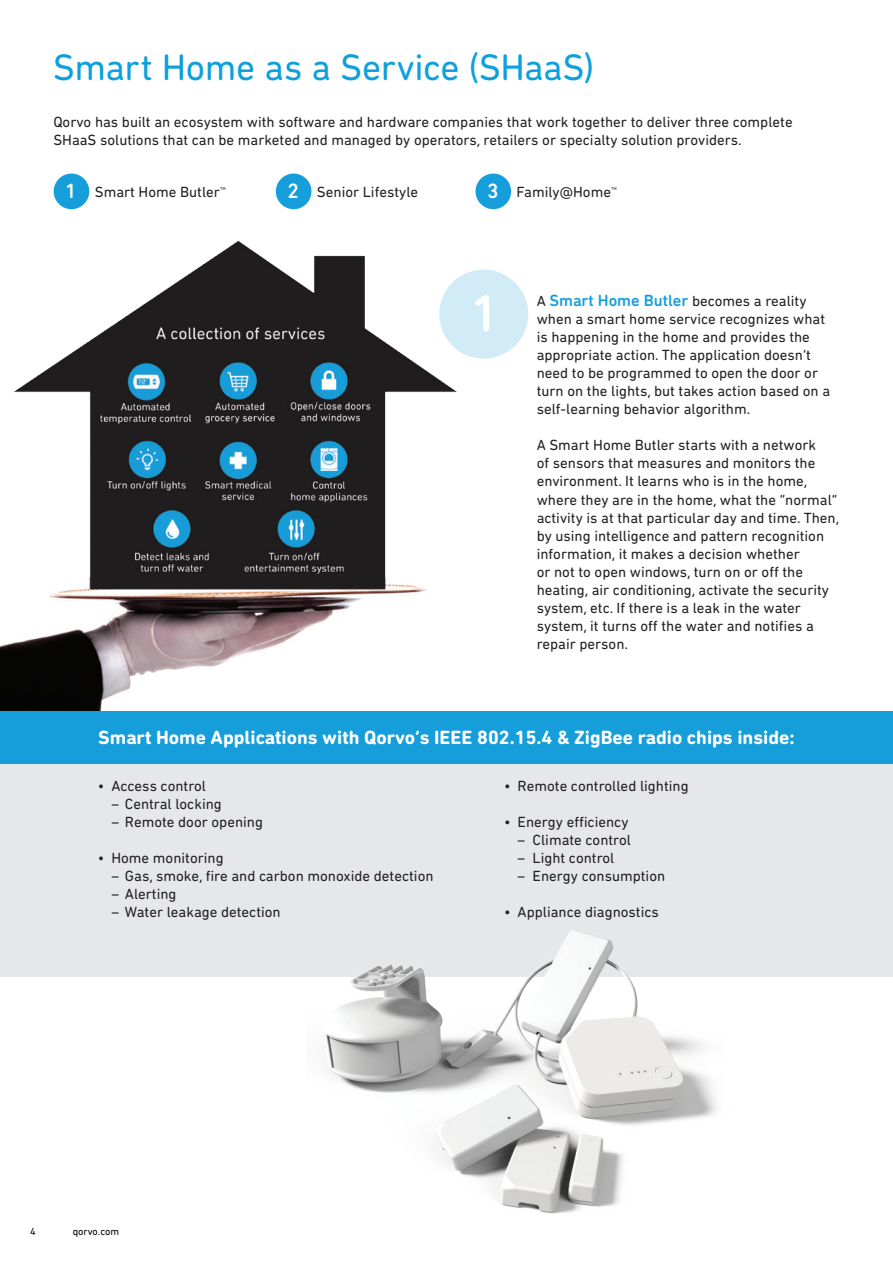
<style>
.page{position:relative;width:893px;height:1263px;background:#fff}
.page>*{position:absolute;margin:0;border:0;box-sizing:border-box;transform-origin:0 0}
.t1{font:500 52.5px "DIN Next Rounded LT Pro";color:#fff}
.t2{font:37.5px "DIN Next Rounded LT Pro";letter-spacing:-.01em;color:#0ca0dc}
.t3{font:500 21px "DIN Next Rounded LT Pro";color:#fff}
.t4{font:700 19.5px "DIN Next Rounded LT Pro";color:#fff}
.t5{font:15px/18px "DIN Next Rounded LT Pro";color:#231f20}
.t6{font:10.5px "DIN Next Rounded LT Pro";color:#000}
.t7{font:4.35px "DIN Next Rounded LT Pro";color:#231f20}
.s1{font-weight:500;font-size:16.5px;color:#159eda}
</style>
<div class="page">
<img style="left:0;top:241px;width:483px;height:470px">
<div style="left:439px;top:270px;width:89px;height:89px;background:#d1ebf7;border-radius:50%"></div>
<div style="left:0;top:764px;width:893px;height:212px;background:#e6e7e9"></div>
<div style="left:304px;top:680px;width:166px;height:64px;background:#fff"></div>
<div style="left:0;top:711px;width:893px;height:53px;background:#159eda"></div>
<img style="left:306px;top:930px;width:428px;height:284px">
<div style="left:54px;top:174px;width:35px;height:35px;background:#159eda;border-radius:50%"></div>
<div style="left:276px;top:174px;width:35px;height:35px;background:#159eda;border-radius:50%"></div>
<div style="left:475px;top:174px;width:36px;height:35px;background:#159eda;border-radius:50%"></div>
<p class="t2" style="left:53px;top:46px;width:543px">Smart Home as a Service (SHaaS)</p>
<p class="t5" style="left:53px;top:113px;width:741px">Qorvo has built an ecosystem with software and hardware companies that work together to deliver three complete<br>SHaaS solutions that can be marketed and managed by operators, retailers or specialty solution providers.</p>
<p class="t3" style="left:65px;top:179px;width:13px">1</p>
<p class="t5" style="left:95px;top:183px;width:127px">Smart Home Butler</p>
<p class="t7" style="left:220px;top:186px;width:7px">TM</p>
<p class="t3" style="left:287px;top:179px;width:13px">2</p>
<p class="t5" style="left:317px;top:183px;width:103px">Senior Lifestyle</p>
<p class="t3" style="left:487px;top:179px;width:13px">3</p>
<p class="t5" style="left:517px;top:183px;width:96px">Family@Home</p>
<p class="t7" style="left:611px;top:186px;width:7px">TM</p>
<h1 class="t1" style="left:470px;top:283px;width:30px">1</h1>
<p class="t5" style="left:537px;top:292px;width:295px">A <span class="s1">Smart Home Butler</span> becomes a reality when a smart home service recognizes what is happening in the home and provides the appropriate action. The application doesn’t need to be programmed to open the door or turn on the lights, but takes action based on a self-learning behavior algorithm.</p>
<p class="t5" style="left:537px;top:436px;width:304px">A Smart Home Butler starts with a network<br>of sensors that measures and monitors the environment. It learns who is in the home, where they are in the home, what the “normal” activity is at that particular day and time. Then, by using intelligence and pattern recognition information, it makes a decision whether<br>or not to open windows, turn on or off the heating, air conditioning, activate the security system, etc. If there is a leak in the water system, it turns off the water and notifies a repair person.</p>
<p class="t4" style="left:98px;top:726px;width:698px">Smart Home Applications with Qorvo’s IEEE 802.15.4 &amp; ZigBee radio chips inside:</p>
<p class="t5" style="left:504px;top:776px;width:186px">• Remote controlled lighting</p>
<p class="t5" style="left:504px;top:812px;width:126px">• Energy efficiency</p>
<p class="t5" style="left:518px;top:830px;width:115px">– Climate control</p>
<p class="t5" style="left:518px;top:848px;width:98px">– Light control</p>
<p class="t5" style="left:518px;top:866px;width:149px">– Energy consumption</p>
<p class="t5" style="left:504px;top:902px;width:156px">• Appliance diagnostics</p>
<p class="t5" style="left:98px;top:776px;width:110px">• Access control</p>
<p class="t5" style="left:111px;top:794px;width:112px">– Central locking</p>
<p class="t5" style="left:111px;top:812px;width:153px">– Remote door opening</p>
<p class="t5" style="left:98px;top:848px;width:127px">• Home monitoring</p>
<p class="t5" style="left:111px;top:866px;width:324px">– Gas, smoke, fire and carbon monoxide detection</p>
<p class="t5" style="left:111px;top:884px;width:67px">– Alerting</p>
<p class="t5" style="left:111px;top:902px;width:171px">– Water leakage detection</p>
<p class="t6" style="left:30px;top:1225px;width:7px">4</p>
<p class="t6" style="left:73px;top:1225px;width:48px">qorvo.com</p>
</div>
